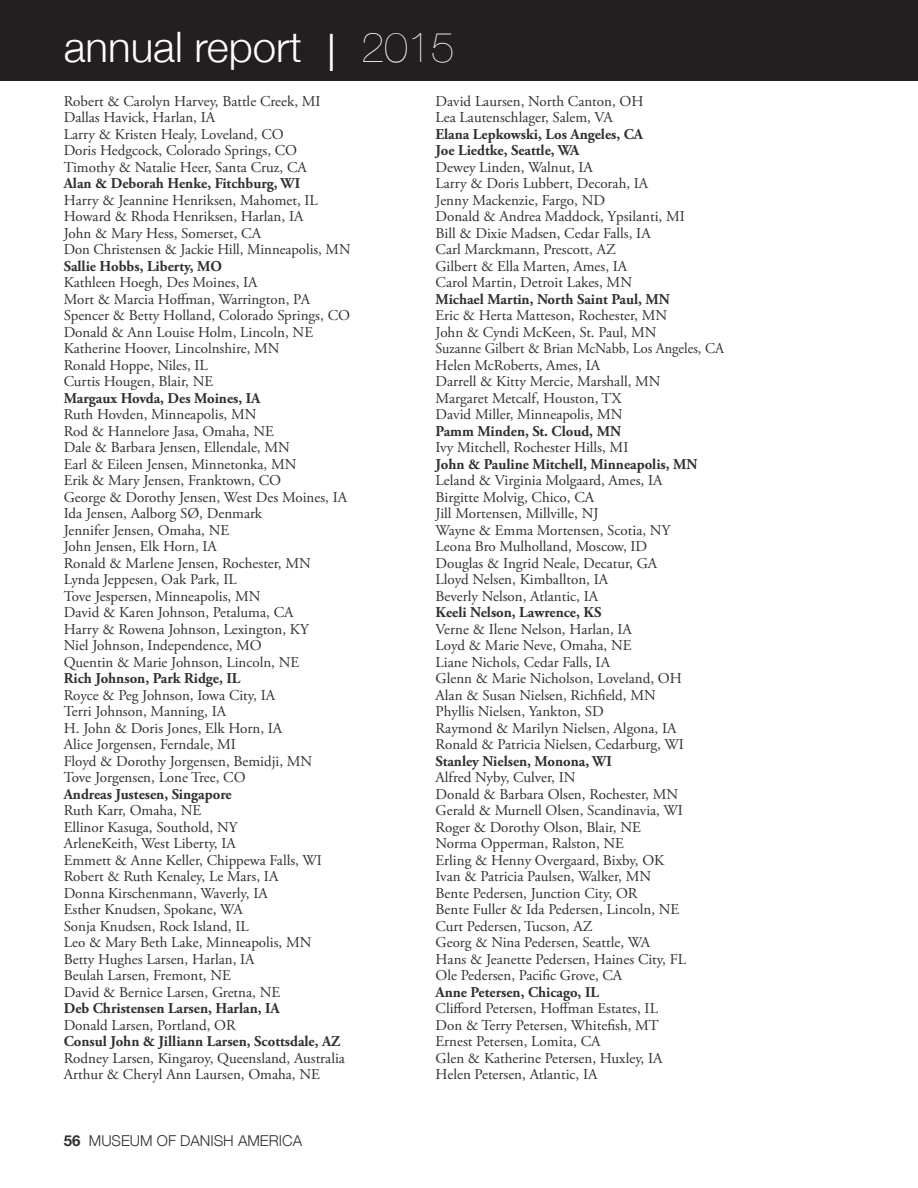
<style>
.page{position:relative;width:918px;height:1188px;background:#fff}
.page>*{position:absolute;margin:0;border:0;box-sizing:border-box;transform-origin:0 0}
.t1{font:300 42px "Helvetica Neue";color:#fff}
.t2{font:15px/16.5px "Adobe Garamond Pro";color:#312f30}
.t3{font:700 15px/16.5px "Adobe Garamond Pro";color:#312f30}
.t4{font:300 15px "Helvetica Neue";color:#312f30}
.t5{font:700 15px "Helvetica Neue";color:#312f30}
.s1{font-weight:400;font-size:36px}
.s2{font-weight:200}
</style>
<div class="page">
<div style="left:0;top:0;width:918px;height:81px;background:#231f20"></div>
<h1 class="t1" style="left:64px;top:13px;width:392px">ANNUAL REPORT <span class="s1">│</span> <span class="s2">2015</span></h1>
<p class="t2" style="left:64px;top:93px;width:258px">Robert &amp; Carolyn Harvey, Battle Creek, MI Dallas Havick, Harlan, IA<br>Larry &amp; Kristen Healy, Loveland, CO<br>Doris Hedgcock, Colorado Springs, CO Timothy &amp; Natalie Heer, Santa Cruz, CA</p>
<p class="t3" style="left:64px;top:176px;width:238px">Alan &amp; Deborah Henke, Fitchburg, WI</p>
<p class="t2" style="left:64px;top:192px;width:288px">Harry &amp; Jeannine Henriksen, Mahomet, IL Howard &amp; Rhoda Henriksen, Harlan, IA<br>John &amp; Mary Hess, Somerset, CA<br>Don Christensen &amp; Jackie Hill, Minneapolis, MN</p>
<p class="t3" style="left:64px;top:258px;width:160px">Sallie Hobbs, Liberty, MO</p>
<p class="t2" style="left:64px;top:275px;width:288px">Kathleen Hoegh, Des Moines, IA<br>Mort &amp; Marcia Hoffman, Warrington, PA Spencer &amp; Betty Holland, Colorado Springs, CO Donald &amp; Ann Louise Holm, Lincoln, NE Katherine Hoover, Lincolnshire, MN<br>Ronald Hoppe, Niles, IL<br>Curtis Hougen, Blair, NE</p>
<p class="t3" style="left:64px;top:390px;width:198px">Margaux Hovda, Des Moines, IA</p>
<p class="t2" style="left:64px;top:407px;width:285px">Ruth Hovden, Minneapolis, MN<br>Rod &amp; Hannelore Jasa, Omaha, NE<br>Dale &amp; Barbara Jensen, Ellendale, MN<br>Earl &amp; Eileen Jensen, Minnetonka, MN<br>Erik &amp; Mary Jensen, Franktown, CO<br>George &amp; Dorothy Jensen, West Des Moines, IA Ida Jensen, Aalborg SØ, Denmark<br>Jennifer Jensen, Omaha, NE<br>John Jensen, Elk Horn, IA<br>Ronald &amp; Marlene Jensen, Rochester, MN Lynda Jeppesen, Oak Park, IL<br>Tove Jespersen, Minneapolis, MN<br>David &amp; Karen Johnson, Petaluma, CA<br>Harry &amp; Rowena Johnson, Lexington, KY<br>Niel Johnson, Independence, MO<br>Quentin &amp; Marie Johnson, Lincoln, NE</p>
<p class="t3" style="left:64px;top:671px;width:178px">Rich Johnson, Park Ridge, IL</p>
<p class="t2" style="left:64px;top:687px;width:250px">Royce &amp; Peg Johnson, Iowa City, IA<br>Terri Johnson, Manning, IA<br>H. John &amp; Doris Jones, Elk Horn, IA<br>Alice Jorgensen, Ferndale, MI<br>Floyd &amp; Dorothy Jorgensen, Bemidji, MN<br>Tove Jorgensen, Lone Tree, CO</p>
<p class="t3" style="left:64px;top:786px;width:169px">Andreas Justesen, Singapore</p>
<p class="t2" style="left:64px;top:803px;width:260px">Ruth Karr, Omaha, NE<br>Ellinor Kasuga, Southold, NY<br>ArleneKeith, West Liberty, IA<br>Emmett &amp; Anne Keller, Chippewa Falls, WI<br>Robert &amp; Ruth Kenaley, Le Mars, IA<br>Donna Kirschenmann, Waverly, IA<br>Esther Knudsen, Spokane, WA<br>Sonja Knudsen, Rock Island, IL<br>Leo &amp; Mary Beth Lake, Minneapolis, MN<br>Betty Hughes Larsen, Harlan, IA<br>Beulah Larsen, Fremont, NE<br>David &amp; Bernice Larsen, Gretna, NE</p>
<p class="t3" style="left:64px;top:1001px;width:217px">Deb Christensen Larsen, Harlan, IA</p>
<p class="t2" style="left:64px;top:1017px;width:174px">Donald Larsen, Portland, OR</p>
<p class="t3" style="left:64px;top:1034px;width:278px">Consul John &amp; Jilliann Larsen, Scottsdale, AZ</p>
<p class="t2" style="left:64px;top:1050px;width:283px">Rodney Larsen, Kingaroy, Queensland, Australia<br>Arthur &amp; Cheryl Ann Laursen, Omaha, NE</p>
<p class="t5" style="left:64px;top:1129px;width:18px">56</p>
<p class="t4" style="left:89px;top:1128px;width:213px">MUSEUM OF DANISH AMERICA</p>
<p class="t2" style="left:436px;top:93px;width:209px">David Laursen, North Canton, OH<br>Lea Lautenschlager, Salem, VA</p>
<p class="t3" style="left:436px;top:126px;width:209px">Elana Lepkowski, Los Angeles, CA<br>Joe Liedtke, Seattle, WA</p>
<p class="t2" style="left:436px;top:159px;width:251px">Dewey Linden, Walnut, IA<br>Larry &amp; Doris Lubbert, Decorah, IA<br>Jenny Mackenzie, Fargo, ND<br>Donald &amp; Andrea Maddock, Ypsilanti, MI<br>Bill &amp; Dixie Madsen, Cedar Falls, IA<br>Carl Marckmann, Prescott, AZ<br>Gilbert &amp; Ella Marten, Ames, IA<br>Carol Martin, Detroit Lakes, MN</p>
<p class="t3" style="left:436px;top:291px;width:236px">Michael Martin, North Saint Paul, MN</p>
<p class="t2" style="left:436px;top:308px;width:290px">Eric &amp; Herta Matteson, Rochester, MN<br>John &amp; Cyndi McKeen, St. Paul, MN<br>Suzanne Gilbert &amp; Brian McNabb, Los Angeles, CA Helen McRoberts, Ames, IA<br>Darrell &amp; Kitty Mercie, Marshall, MN<br>Margaret Metcalf, Houston, TX<br>David Miller, Minneapolis, MN</p>
<p class="t3" style="left:436px;top:423px;width:187px">Pamm Minden, St. Cloud, MN</p>
<p class="t2" style="left:436px;top:440px;width:194px">Ivy Mitchell, Rochester Hills, MI</p>
<p class="t3" style="left:436px;top:456px;width:263px">John &amp; Pauline Mitchell, Minneapolis, MN</p>
<p class="t2" style="left:436px;top:473px;width:236px">Leland &amp; Virginia Molgaard, Ames, IA<br>Birgitte Molvig, Chico, CA<br>Jill Mortensen, Millville, NJ<br>Wayne &amp; Emma Mortensen, Scotia, NY<br>Leona Bro Mulholland, Moscow, ID<br>Douglas &amp; Ingrid Neale, Decatur, GA<br>Lloyd Nelsen, Kimballton, IA<br>Beverly Nelson, Atlantic, IA</p>
<p class="t3" style="left:436px;top:605px;width:167px">Keeli Nelson, Lawrence, KS</p>
<p class="t2" style="left:436px;top:621px;width:250px">Verne &amp; Ilene Nelson, Harlan, IA<br>Loyd &amp; Marie Neve, Omaha, NE<br>Liane Nichols, Cedar Falls, IA<br>Glenn &amp; Marie Nicholson, Loveland, OH Alan &amp; Susan Nielsen, Richfield, MN Phyllis Nielsen, Yankton, SD<br>Raymond &amp; Marilyn Nielsen, Algona, IA Ronald &amp; Patricia Nielsen, Cedarburg, WI</p>
<p class="t3" style="left:436px;top:753px;width:178px">Stanley Nielsen, Monona, WI</p>
<p class="t2" style="left:436px;top:770px;width:252px">Alfred Nyby, Culver, IN<br>Donald &amp; Barbara Olsen, Rochester, MN Gerald &amp; Murnell Olsen, Scandinavia, WI Roger &amp; Dorothy Olson, Blair, NE Norma Opperman, Ralston, NE<br>Erling &amp; Henny Overgaard, Bixby, OK Ivan &amp; Patricia Paulsen, Walker, MN Bente Pedersen, Junction City, OR<br>Bente Fuller &amp; Ida Pedersen, Lincoln, NE Curt Pedersen, Tucson, AZ<br>Georg &amp; Nina Pedersen, Seattle, WA<br>Hans &amp; Jeanette Pedersen, Haines City, FL Ole Pedersen, Pacific Grove, CA</p>
<p class="t3" style="left:436px;top:984px;width:165px">Anne Petersen, Chicago, IL</p>
<p class="t2" style="left:436px;top:1001px;width:228px">Clifford Petersen, Hoffman Estates, IL Don &amp; Terry Petersen, Whitefish, MT Ernest Petersen, Lomita, CA<br>Glen &amp; Katherine Petersen, Huxley, IA Helen Petersen, Atlantic, IA</p>
</div>
